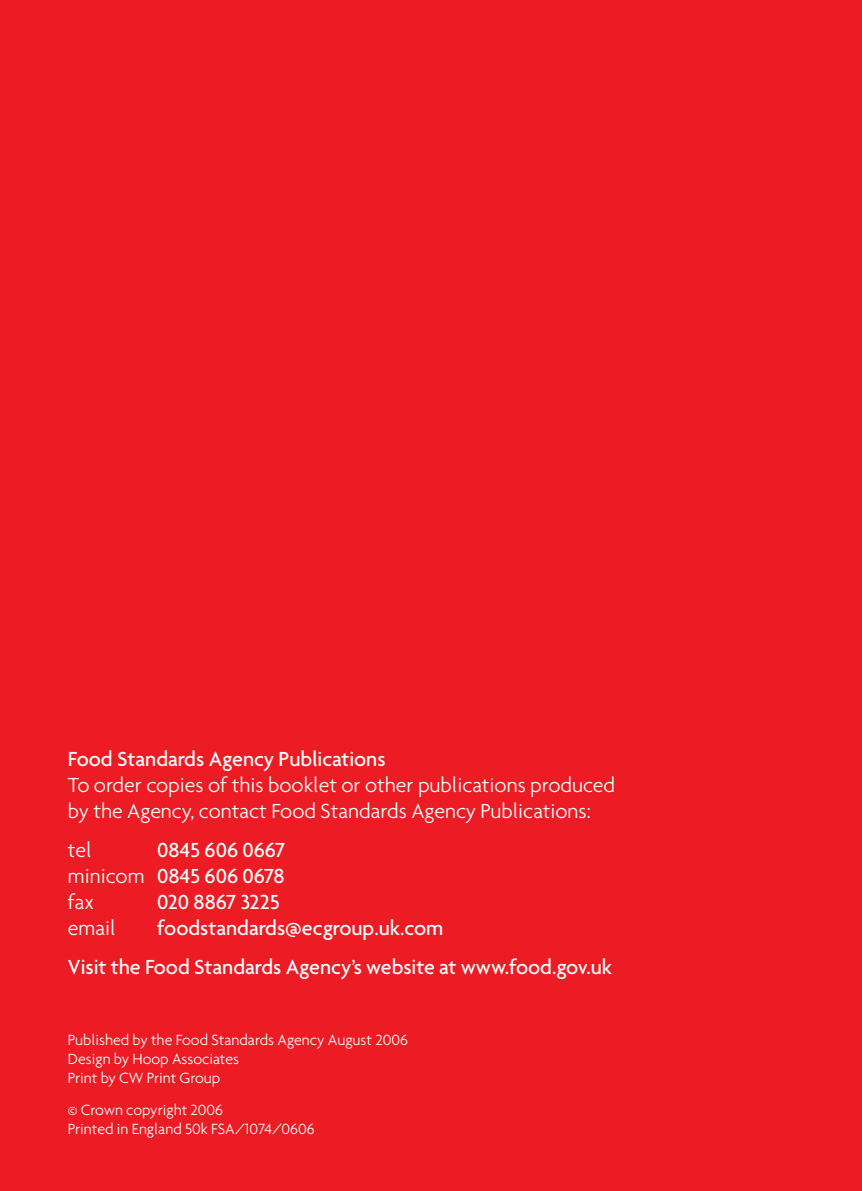
<style>
.page{position:relative;width:862px;height:1191px;background:#ed1c24}
.page>*{position:absolute;margin:0;border:0;box-sizing:border-box;transform-origin:0 0}
.t1{font:500 22px/26px "Agenda";color:#fff;text-align:justify}
.t2{font:300 22px/26px "Agenda";color:#fff}
.t3{font:300 16px/19px "Agenda";color:#fff}
.s1{font-weight:300}
</style>
<div class="page">
<p class="t1" style="left:68px;top:748px;width:319px">Food Standards Agency Publications</p>
<p class="t2" style="left:68px;top:774px;width:549px">To order copies of this booklet or other publications produced by the Agency, contact Food Standards Agency Publications:</p>
<p class="t2" style="left:68px;top:839px;width:25px">tel</p>
<p class="t1" style="left:68px;top:839px;width:219px;text-indent:89px">0845 606 0667 <span class="s1">minicom</span> 0845 606 0678 <span class="s1">fax</span></p>
<p class="t1" style="left:157px;top:891px;width:124px">020 8867 3225</p>
<p class="t1" style="left:68px;top:910px;width:545px;line-height:39px;text-indent:89px">foodstandards@ecgroup.uk.com<br>Visit the Food Standards Agency’s website at www.food.gov.uk</p>
<p class="t2" style="left:68px;top:917px;width:49px">email</p>
<p class="t3" style="left:68px;top:1032px;width:341px">Published by the Food Standards Agency August 2006<br>Design by Hoop Associates<br>Print by CW Print Group</p>
<p class="t3" style="left:68px;top:1102px;width:248px">© Crown copyright 2006<br>Printed in England 50k FSA/1074/0606</p>
</div>
